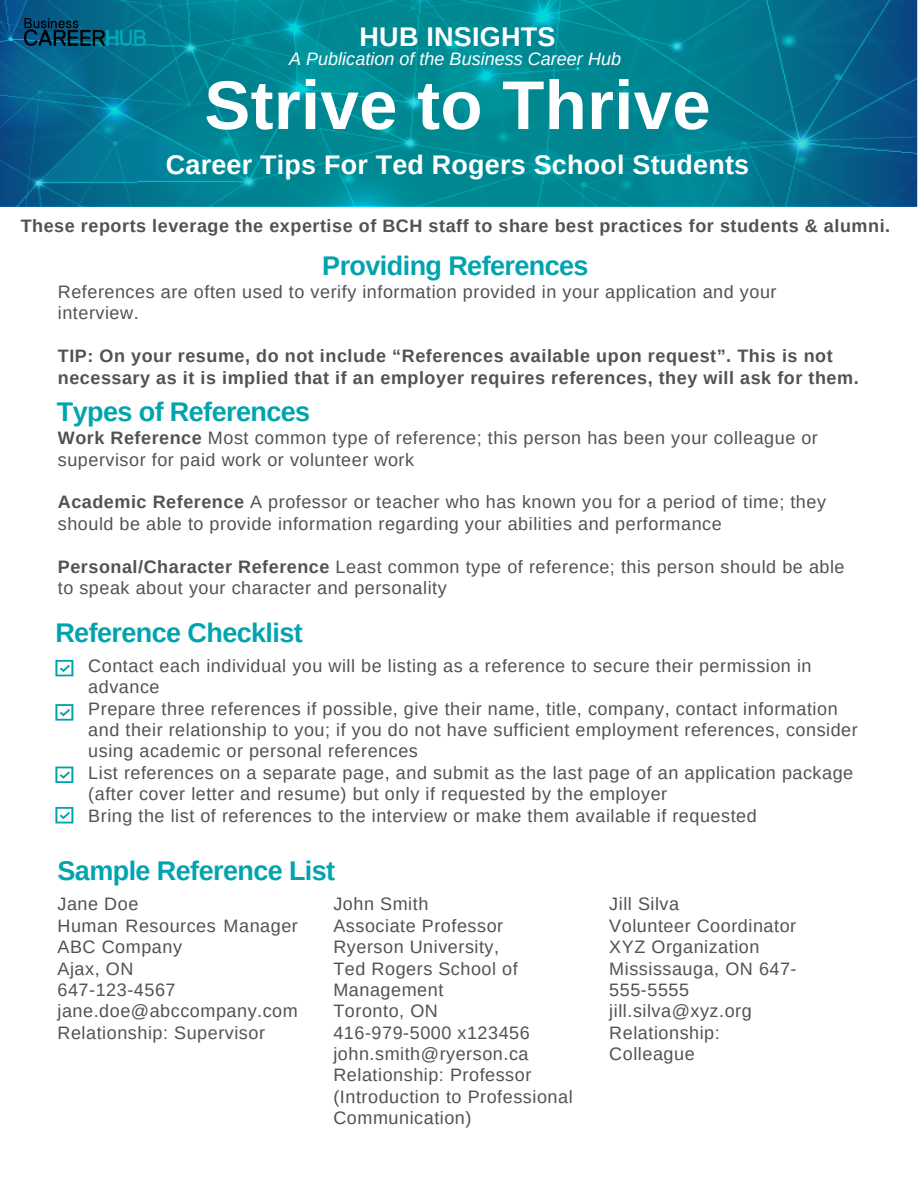
<style>
.page{position:relative;width:918px;height:1188px;background:#fff}
.page>*{position:absolute;margin:0;border:0;box-sizing:border-box;transform-origin:0 0}
.t1{font:73.5px "Open Sans";letter-spacing:.045em;color:#fff}
.t2{font:700 69px "Arimo";letter-spacing:.005em;color:#fff}
.t3{font:700 28.5px "Open Sans Condensed";letter-spacing:.05em;color:#fff}
.t4{font:700 27px "Arimo";letter-spacing:-.02em;color:#01a3ae}
.t5{font:700 27px "Arimo";letter-spacing:.01em;color:#fff}
.t6{font:27px "Open Sans";letter-spacing:.05em;color:#fff}
.t7{font:18px/21.3px "Arimo";letter-spacing:.03em;color:#515254}
.t8{font:700 18px/21.3px "Arimo";letter-spacing:.03em;color:#515254}
.t9{font:italic 18px "Montserrat";color:#fff}
.t10{font:italic 18px "Arimo";color:#fff}
.s1{font-weight:700}
</style>
<div class="page">
<svg style="left:55px;top:660px;width:18px;height:16px"></svg>
<svg style="left:55px;top:704px;width:18px;height:17px"></svg>
<svg style="left:55px;top:767px;width:18px;height:16px"></svg>
<svg style="left:55px;top:807px;width:18px;height:16px"></svg>
<svg style="left:0;top:0;width:918px;height:206px;background:#027d93"></svg>
<img style="left:24px;top:18px;width:122px;height:27px">
<h3 class="t5" style="left:360px;top:21px;width:197px">HUB INSIGHTS</h3>
<p class="t10" style="left:289px;top:49px;width:333px">A Publication of the Business Career Hub</p>
<h2 class="t2" style="left:204px;top:67px;width:508px">Strive to Thrive</h2>
<h3 class="t5" style="left:166px;top:150px;width:585px">Career Tips For Ted Rogers School Students</h3>
<h3 class="t6" style="left:359px;top:26px;width:199px">HUB INSIGHTS</h3>
<p class="t9" style="left:269px;top:56px;width:376px">A Publication of the Business Career Hub</p>
<h1 class="t1" style="left:167px;top:65px;width:577px">Strive To Thrive</h1>
<h3 class="t3" style="left:270px;top:151px;width:378px">Career Tips For TRSM Students</h3>
<p class="t8" style="left:21px;top:215px;width:871px">These reports leverage the expertise of BCH staff to share best practices for students &amp; alumni.</p>
<h3 class="t4" style="left:322px;top:250px;width:268px">Providing References</h3>
<p class="t7" style="left:58px;top:281px;width:720px">References are often used to verify information provided in your application and your interview.</p>
<p class="t8" style="left:58px;top:345px;width:802px">TIP: On your resume, do not include “References available upon request”. This is not necessary as it is implied that if an employer requires references, they will ask for them.</p>
<h3 class="t4" style="left:57px;top:397px;width:255px">Types of References</h3>
<p class="t7" style="left:58px;top:427px;width:762px"><span class="s1">Work Reference</span> Most common type of reference; this person has been your colleague or supervisor for paid work or volunteer work</p>
<p class="t7" style="left:58px;top:492px;width:770px"><span class="s1">Academic Reference</span> A professor or teacher who has known you for a period of time; they should be able to provide information regarding your abilities and performance</p>
<p class="t7" style="left:58px;top:556px;width:788px"><span class="s1">Personal/Character Reference</span> Least common type of reference; this person should be able to speak about your character and personality</p>
<h3 class="t4" style="left:55px;top:617px;width:249px">Reference Checklist</h3>
<p class="t7" style="left:88px;top:655px;width:771px">Contact each individual you will be listing as a reference to secure their permission in advance<br>Prepare three references if possible, give their name, title, company, contact information and their relationship to you; if you do not have sufficient employment references, consider using academic or personal references<br>List references on a separate page, and submit as the last page of an application package (after cover letter and resume) but only if requested by the employer<br>Bring the list of references to the interview or make them available if requested</p>
<h3 class="t4" style="left:58px;top:856px;width:279px">Sample Reference List</h3>
<p class="t7" style="left:58px;top:894px;width:242px">Jane Doe<br>Human Resources Manager<br>ABC Company<br>Ajax, ON<br>647-123-4567 jane.doe@abccompany.com<br>Relationship: Supervisor</p>
<p class="t7" style="left:333px;top:894px;width:241px">John Smith<br>Associate Professor<br>Ryerson University,<br>Ted Rogers School of<br>Management<br>Toronto, ON<br>416-979-5000 x123456 john.smith@ryerson.ca<br>Relationship: Professor (Introduction to Professional<br>Communication)</p>
<p class="t7" style="left:609px;top:894px;width:189px">Jill Silva<br>Volunteer Coordinator<br>XYZ Organization<br>Mississauga, ON 647-<br>555-5555 jill.silva@xyz.org<br>Relationship:<br>Colleague</p>
</div>
